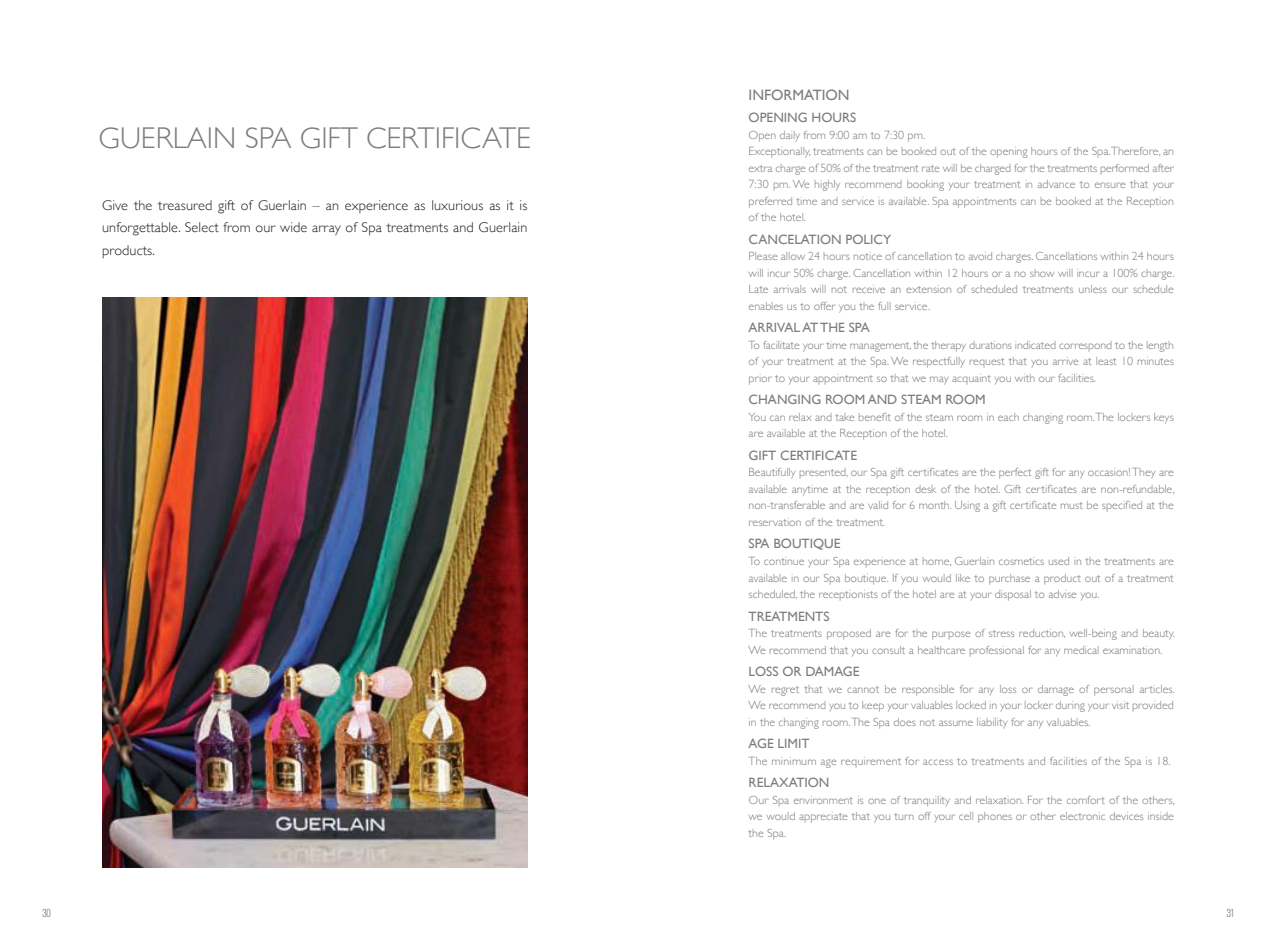
<style>
.page{position:relative;width:1276px;height:936px;background:#fff}
.page>*{position:absolute;margin:0;border:0;box-sizing:border-box;transform-origin:0 0}
.t1{font:300 30px "Gill Sans";color:#7d7c7e}
.t2{font:15px "Gill Sans";color:#7d7c7e}
.t3{font:300 14.25px/22.5px "Gill Sans";letter-spacing:.01em;color:#241f1f;text-align:justify}
.t4{font:13.5px "Gill Sans";color:#7d7c7e}
.t5{font:300 12px/16.5px "Gill Sans";color:#7d7c7e;text-align:justify}
.t6{font:300 12px "Gill Sans";letter-spacing:.02em;color:#7d7c7e}
.t7{font:12px "Giorgio Sans";color:#7d7c7e}
</style>
<div class="page">
<img style="left:102px;top:298px;width:425px;height:569px">
<h1 class="t1" style="left:98px;top:115px;width:434px">GUERLAIN SPA GIFT CERTIFICATE</h1>
<p class="t3" style="left:102px;top:193px;width:427px">Give the treasured gift of Guerlain – an experience as luxurious as it is unforgettable. Select from our wide array of Spa treatments and Guerlain products.</p>
<p class="t2" style="left:748px;top:86px;width:102px">INFORMATION</p>
<p class="t4" style="left:748px;top:110px;width:109px">OPENING HOURS</p>
<p class="t5" style="left:748px;top:126px;width:427px;text-align:left">Open daily from 9:00 am to 7:30 pm.<br>Exceptionally, treatments can be booked out of the opening hours of the Spa.Therefore, an extra charge of 50% of the treatment rate will be charged for the treatments performed after 7:30 pm. We highly recommend booking your treatment in advance to ensure that your preferred time and service is available. Spa appointments can be booked at the Reception of the hotel.</p>
<p class="t4" style="left:748px;top:231px;width:144px">CANCELATION POLICY</p>
<p class="t5" style="left:748px;top:247px;width:428px">Please allow 24 hours notice of cancellation to avoid charges. Cancellations within 24 hours will incur 50% charge. Cancellation within 12 hours or a no show will incur a 100% charge.<br>Late arrivals will not receive an extension of scheduled treatments unless our schedule enables us to offer you the full service.</p>
<p class="t4" style="left:748px;top:320px;width:123px">ARRIVAL AT THE SPA</p>
<p class="t5" style="left:748px;top:336px;width:427px">To facilitate your time management, the therapy durations indicated correspond to the length of your treatment at the Spa. We respectfully request that you arrive at least 10 minutes prior to your appointment so that we may acquaint you with our facilities.</p>
<p class="t4" style="left:748px;top:392px;width:239px">CHANGING ROOM AND STEAM ROOM</p>
<p class="t5" style="left:748px;top:408px;width:427px">You can relax and take benefit of the steam room in each changing room.The lockers keys are available at the Reception of the hotel.</p>
<p class="t4" style="left:748px;top:447px;width:110px">GIFT CERTIFICATE</p>
<p class="t5" style="left:748px;top:463px;width:428px">Beautifully presented, our Spa gift certificates are the perfect gift for any occasion! They are available anytime at the reception desk of the hotel. Gift certificates are non-refundable, non-transferable and are valid for 6 month. Using a gift certificate must be specified at the reservation of the treatment.</p>
<p class="t4" style="left:748px;top:536px;width:93px">SPA BOUTIQUE</p>
<p class="t5" style="left:748px;top:552px;width:427px">To continue your Spa experience at home, Guerlain cosmetics used in the treatments are available in our Spa boutique. If you would like to purchase a product out of a treatment scheduled, the receptionists of the hotel are at your disposal to advise you.</p>
<p class="t4" style="left:748px;top:608px;width:83px">TREATMENTS</p>
<p class="t5" style="left:748px;top:624px;width:428px">The treatments proposed are for the purpose of stress reduction, well-being and beauty.<br>We recommend that you consult a healthcare professional for any medical examination.</p>
<p class="t4" style="left:748px;top:663px;width:112px">LOSS OR DAMAGE</p>
<p class="t5" style="left:748px;top:679px;width:428px">We regret that we cannot be responsible for any loss or damage of personal articles.<br>We recommend you to keep your valuables locked in your locker during your visit provided in the changing room.The Spa does not assume liability for any valuables.</p>
<p class="t4" style="left:748px;top:735px;width:63px">AGE LIMIT</p>
<p class="t6" style="left:748px;top:751px;width:424px">The minimum age requirement for access to treatments and facilities of the Spa is 18.</p>
<p class="t4" style="left:748px;top:774px;width:82px">RELAXATION</p>
<p class="t5" style="left:748px;top:790px;width:428px">Our Spa environment is one of tranquility and relaxation. For the comfort of the others, we would appreciate that you turn off your cell phones or other electronic devices inside the Spa.</p>
<p class="t7" style="left:43px;top:906px;width:10px">30</p>
<p class="t7" style="left:1227px;top:906px;width:8px">31</p>
</div>
